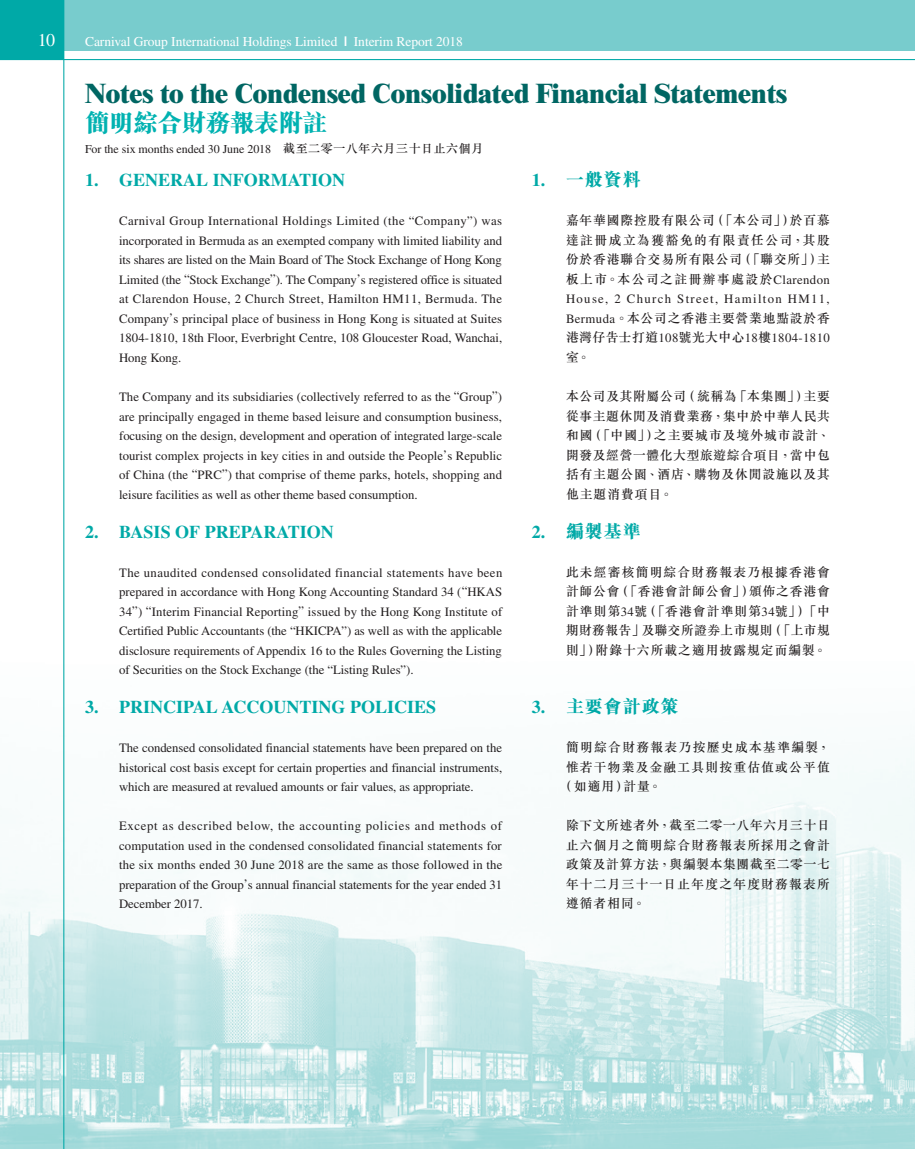
<style>
.page{position:relative;width:915px;height:1149px;background:#fff}
.page>*{position:absolute;margin:0;border:0;box-sizing:border-box;transform-origin:0 0}
.Body_Text{font:800 27px "Times LT Std";letter-spacing:-.01em;color:#006663}
.Body_Text-2{font:800 24.75px "M Sung HK";letter-spacing:-.025em;color:#00b2b1}
.Heading_1{font:700 18px "Times LT Std";color:#00a9a7}
.C_Heading_1{font:800 18px "M Sung HK";letter-spacing:.05em;color:#00a9a7}
.t1{font:18px "Times LT Std";color:#fff}
.t2{font:13.5px "Times LT Std";letter-spacing:-.005em;color:#fff}
.Body_Text-3{font:12.75px/19.5px "Times LT Std";letter-spacing:-.005em;color:#231f20;text-align:justify}
.C_Body_Text{font:500 12.75px/19.5px "M Sung HK";letter-spacing:.08em;color:#231f20;text-align:justify}
.C_Body_Text-2{font:500 12.75px "M Sung HK";letter-spacing:.105em;color:#231f20}
.Body_Text-4{font:12px "Times LT Std";letter-spacing:-.005em;color:#231f20}
.s1{font-weight:800}
.s2{font-family:"M Sung HK";font-weight:500}
.s3{font-family:"Times LT Std";font-weight:700}
.s4{font-family:"Times LT Std";font-weight:400}
</style>
<div class="page">
<img style="left:0;top:51px;width:914px;height:1097px">
<div style="left:64px;top:0;width:850px;height:51px;background:#78cccd"></div>
<hr style="left:914px;top:0;width:1px;height:51px;background:#78cccd">
<div style="left:0;top:0;width:64px;height:60px;background:#00a9a7"></div>
<hr style="left:63px;top:0;width:1px;height:1148px;background:#00a9a7">
<hr style="left:0;top:59px;width:914px;height:1px;background:#00a9a7">
<p class="t1" style="left:38px;top:30px;width:19px">10</p>
<p class="t2" style="left:85px;top:33px;width:379px">Carnival Group International Holdings Limited <span class="s1">|</span> Interim Report 2018</p>
<p class="Body_Text" style="left:85px;top:77px;width:703px">Notes to the Condensed Consolidated Financial Statements</p>
<p class="Body_Text-2" style="left:85px;top:111px;width:243px">簡明綜合財務報表附註</p>
<p class="Body_Text-4" style="left:85px;top:142px;width:399px">For the six months ended 30 June 2018 <span class="s2">截至二零一八年六月三十日止六個月</span></p>
<p class="Heading_1" style="left:85px;top:169px;width:261px">1. GENERAL INFORMATION</p>
<p class="Body_Text-3" style="left:119px;top:211px;width:384px">Carnival Group International Holdings Limited (the “Company”) was incorporated in Bermuda as an exempted company with limited liability and its shares are listed on the Main Board of The Stock Exchange of Hong Kong Limited (the “Stock Exchange”). The Company’s registered office is situated at Clarendon House, 2 Church Street, Hamilton HM11, Bermuda. The Company’s principal place of business in Hong Kong is situated at Suites 1804-1810, 18th Floor, Everbright Centre, 108 Gloucester Road, Wanchai, Hong Kong.</p>
<p class="Body_Text-3" style="left:119px;top:387px;width:384px">The Company and its subsidiaries (collectively referred to as the “Group”) are principally engaged in theme based leisure and consumption business, focusing on the design, development and operation of integrated large-scale tourist complex projects in key cities in and outside the People’s Republic of China (the “PRC”) that comprise of theme parks, hotels, shopping and leisure facilities as well as other theme based consumption.</p>
<p class="Heading_1" style="left:85px;top:520px;width:250px">2. BASIS OF PREPARATION</p>
<p class="Body_Text-3" style="left:119px;top:562px;width:384px">The unaudited condensed consolidated financial statements have been prepared in accordance with Hong Kong Accounting Standard 34 (“HKAS 34”) “Interim Financial Reporting” issued by the Hong Kong Institute of Certified Public Accountants (the “HKICPA”) as well as with the applicable disclosure requirements of Appendix 16 to the Rules Governing the Listing of Securities on the Stock Exchange (the “Listing Rules”).</p>
<p class="Heading_1" style="left:85px;top:696px;width:352px">3. PRINCIPAL ACCOUNTING POLICIES</p>
<p class="Body_Text-3" style="left:119px;top:738px;width:384px">The condensed consolidated financial statements have been prepared on the historical cost basis except for certain properties and financial instruments, which are measured at revalued amounts or fair values, as appropriate.</p>
<p class="Body_Text-3" style="left:119px;top:816px;width:384px">Except as described below, the accounting policies and methods of computation used in the condensed consolidated financial statements for the six months ended 30 June 2018 are the same as those followed in the preparation of the Group’s annual financial statements for the year ended 31<br>December 2017.</p>
<p class="C_Heading_1" style="left:531px;top:170px;width:110px"><span class="s3">1.</span> 一般資料</p>
<p class="C_Body_Text" style="left:566px;top:210px;width:265px">嘉年華國際控股有限公司（「本公司」）於百慕達註冊成立為獲豁免的有限責任公司，其股份於香港聯合交易所有限公司（「聯交所」）主板上市。本公司之註冊辦事處設於<span class="s4">Clarendon House, 2 Church Street, Hamilton HM11, Bermuda</span>。本公司之香港主要營業地點設於香港灣仔告士打道<span class="s4">108</span>號光大中心<span class="s4">18</span>樓<span class="s4">1804-1810</span>室。</p>
<p class="C_Body_Text" style="left:566px;top:385px;width:265px">本公司及其附屬公司（統稱為「本集團」）主要從事主題休閒及消費業務，集中於中華人民共和國（「中國」）之主要城市及境外城市設計、開發及經營一體化大型旅遊綜合項目，當中包括有主題公園、酒店、購物及休閒設施以及其他主題消費項目。</p>
<p class="C_Heading_1" style="left:531px;top:521px;width:110px"><span class="s3">2.</span> 編製基準</p>
<p class="C_Body_Text" style="left:566px;top:561px;width:265px">此未經審核簡明綜合財務報表乃根據香港會計師公會（「香港會計師公會」）頒佈之香港會計準則第<span class="s4">34</span>號（「香港會計準則第<span class="s4">34</span>號」）「中期財務報告」及聯交所證券上市規則（「上市規則」）附錄十六所載之適用披露規定而編製。</p>
<p class="C_Heading_1" style="left:531px;top:697px;width:148px"><span class="s3">3.</span> 主要會計政策</p>
<p class="C_Body_Text-2" style="left:566px;top:738px;width:265px">簡明綜合財務報表乃按歷史成本基準編製，</p>
<p class="C_Body_Text" style="left:566px;top:756px;width:265px">惟若干物業及金融工具則按重估值或公平值</p>
<p class="C_Body_Text" style="left:559px;top:775px;width:103px">（如適用）計量。</p>
<p class="C_Body_Text" style="left:566px;top:814px;width:265px">除下文所述者外，截至二零一八年六月三十日止六個月之簡明綜合財務報表所採用之會計政策及計算方法，與編製本集團截至二零一七年十二月三十一日止年度之年度財務報表所遵循者相同。</p>
</div>
